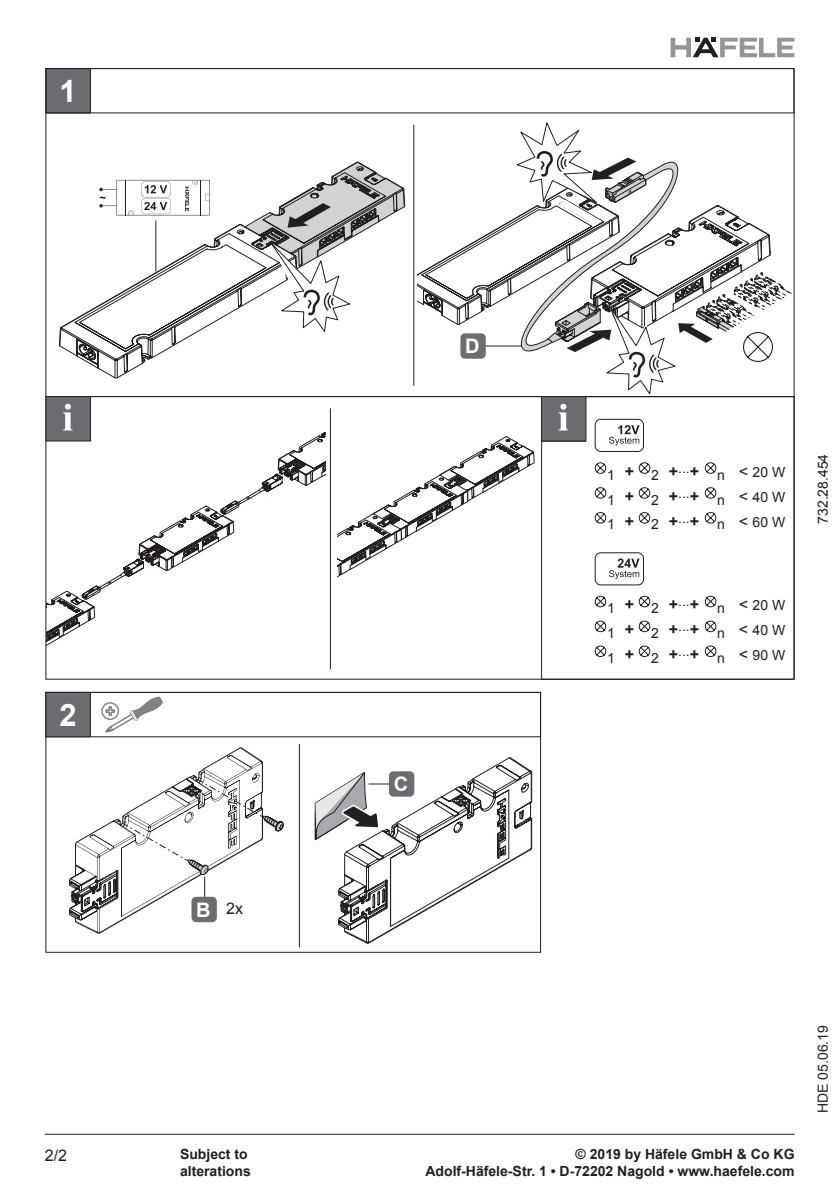
<style>
.page{position:relative;width:840px;height:1191px;background:#fff}
.page>*{position:absolute;margin:0;border:0;box-sizing:border-box;transform-origin:0 0}
.t1{font:700 30.8px "Arial";color:#fff}
.t2{font:700 20px "Arial";color:#fff}
.t3{font:16px "Arial";color:#231f20}
.t4{font:14px/24.8px "Arial";color:#231f20;text-align:justify}
.t5{font:700 14px/16.8px "Arial";color:#231f20}
.s1{font-weight:700;font-size:16px}
.s2{font-size:16px}
.s3{font-weight:700;font-size:20px;color:#fff}
</style>
<div class="page">
<div style="left:46px;top:396px;width:44px;height:45px;background:#6c6d70"></div>
<div style="left:45px;top:396px;width:46px;height:45px;border:1px solid #231f20"></div>
<div style="left:594px;top:419px;width:49px;height:33px;border:1px solid #231f20;border-radius:6px"></div>
<svg style="left:609px;top:425px;width:30px;height:20px"></svg>
<svg style="left:594px;top:462px;width:13px;height:12px"></svg>
<svg style="left:638px;top:462px;width:13px;height:12px"></svg>
<svg style="left:704px;top:462px;width:13px;height:12px"></svg>
<svg style="left:594px;top:487px;width:13px;height:12px"></svg>
<svg style="left:638px;top:487px;width:13px;height:12px"></svg>
<svg style="left:704px;top:487px;width:13px;height:12px"></svg>
<svg style="left:594px;top:512px;width:13px;height:12px"></svg>
<svg style="left:638px;top:512px;width:13px;height:12px"></svg>
<svg style="left:704px;top:512px;width:13px;height:12px"></svg>
<div style="left:594px;top:552px;width:49px;height:33px;border:1px solid #231f20;border-radius:6px"></div>
<svg style="left:609px;top:558px;width:30px;height:21px"></svg>
<svg style="left:594px;top:595px;width:13px;height:13px"></svg>
<svg style="left:638px;top:595px;width:13px;height:13px"></svg>
<svg style="left:704px;top:595px;width:13px;height:13px"></svg>
<svg style="left:594px;top:620px;width:13px;height:13px"></svg>
<svg style="left:638px;top:620px;width:13px;height:13px"></svg>
<svg style="left:704px;top:620px;width:13px;height:13px"></svg>
<svg style="left:594px;top:645px;width:13px;height:12px"></svg>
<svg style="left:638px;top:645px;width:13px;height:12px"></svg>
<svg style="left:704px;top:645px;width:13px;height:12px"></svg>
<div style="left:540px;top:396px;width:254px;height:283px;border:1px solid #231f20"></div>
<div style="left:541px;top:396px;width:44px;height:45px;background:#6c6d70"></div>
<svg style="left:558px;top:404px;width:10px;height:26px"></svg>
<div style="left:540px;top:396px;width:46px;height:45px;border:1px solid #231f20"></div>
<hr style="left:330px;top:408px;width:1px;height:261px;background:#231f20">
<div style="left:45px;top:692px;width:495px;height:45px;border:1px solid #231f20"></div>
<div style="left:46px;top:692px;width:44px;height:45px;background:#6c6d70"></div>
<div style="left:45px;top:692px;width:46px;height:45px;border:1px solid #231f20"></div>
<svg style="left:69px;top:747px;width:215px;height:186px"></svg>
<img style="left:203px;top:875px;width:3px;height:48px">
<hr style="left:204px;top:876px;width:1px;height:46px;background:#231f20">
<div style="left:191px;top:896px;width:26px;height:26px;background:#6c6d70;border-radius:5px"></div>
<div style="left:101px;top:702px;width:18px;height:18px;border:1px solid #808285;border-radius:50%"></div>
<svg style="left:104px;top:696px;width:59px;height:37px"></svg>
<hr style="left:299px;top:744px;width:1px;height:203px;background:#231f20">
<div style="left:46px;top:69px;width:44px;height:44px;background:#6c6d70"></div>
<div style="left:45px;top:68px;width:46px;height:45px;border:1px solid #231f20"></div>
<hr style="left:413px;top:125px;width:1px;height:261px;background:#231f20">
<svg style="left:417px;top:121px;width:378px;height:275px"></svg>
<svg style="left:46px;top:404px;width:279px;height:252px"></svg>
<svg style="left:338px;top:436px;width:196px;height:141px"></svg>
<hr style="left:45px;top:1134px;width:749px;height:1px;background:#231f20">
<div style="left:45px;top:68px;width:749px;height:45px;border:1px solid #231f20"></div>
<svg style="left:670px;top:38px;width:124px;height:19px"></svg>
<svg style="left:314px;top:757px;width:218px;height:186px"></svg>
<svg style="left:59px;top:162px;width:346px;height:216px"></svg>
<h1 class="t1" style="left:60px;top:71px;width:19px">1</h1>
<h1 class="t1" style="left:59px;top:694px;width:19px">2</h1>
<h2 class="t2" style="left:465px;top:333px;width:16px">D</h2>
<h2 class="t2" style="left:393px;top:771px;width:16px">C</h2>
<p class="t4" style="left:607px;top:460px;width:179px">1 <span class="s1">+</span> 2 <span class="s1">+</span>...<span class="s1">+</span> n <span class="s2">&lt;</span> 20 W 1 <span class="s1">+</span> 2 <span class="s1">+</span>...<span class="s1">+</span> n <span class="s2">&lt;</span> 40 W 1 <span class="s1">+</span> 2 <span class="s1">+</span>...<span class="s1">+</span> n <span class="s2">&lt;</span> 60 W</p>
<p class="t4" style="left:607px;top:593px;width:179px">1 <span class="s1">+</span> 2 <span class="s1">+</span>...<span class="s1">+</span> n <span class="s2">&lt;</span> 20 W 1 <span class="s1">+</span> 2 <span class="s1">+</span>...<span class="s1">+</span> n <span class="s2">&lt;</span> 40 W 1 <span class="s1">+</span> 2 <span class="s1">+</span>...<span class="s1">+</span> n <span class="s2">&lt;</span> 90 W</p>
<p class="t4" style="left:810px;top:524px;width:72px;rotate:-90deg">732.28.454</p>
<p class="t3" style="left:196px;top:897px;width:48px"><span class="s3">B</span> 2x</p>
<p class="t3" style="left:45px;top:1144px;width:24px">2/2</p>
<p class="t5" style="left:180px;top:1146px;width:72px">Subject to alterations</p>
<p class="t5" style="left:425px;top:1146px;width:370px;text-align:right">© 2019 by Häfele GmbH &amp; Co KG<br>Adolf-Häfele-Str. 1 • D-72202 Nagold • www.haefele.com</p>
<p class="t4" style="left:810px;top:1113px;width:89px;rotate:-90deg">HDE 05.06.19</p>
</div>
